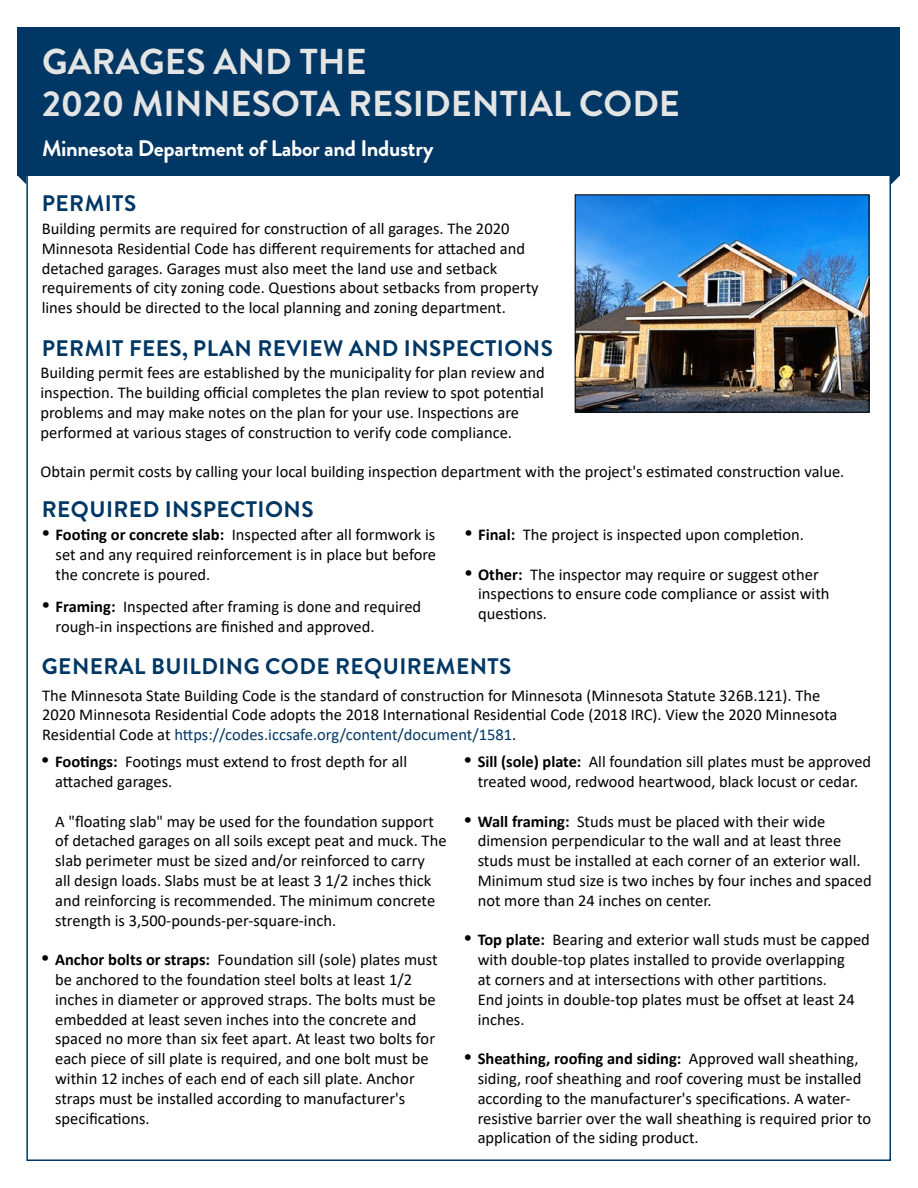
<style>
.page{position:relative;width:918px;height:1188px;background:#fff}
.page>*{position:absolute;margin:0;border:0;box-sizing:border-box;transform-origin:0 0}
.Headline{font:700 36px/42px "Brandon Grotesque";color:#e3e4e3}
.t1{font:700 22.5px "Brandon Grotesque";letter-spacing:.02em;color:#003764}
.t2{font:700 22.5px "Brandon Grotesque";letter-spacing:-.015em;color:#fff}
.t3{font:16.5px/19.8px "Calibri";color:#000}
.s1{font-family:"Myriad Pro";font-size:27px}
.s2{font-weight:700}
.s3{color:#003764}
</style>
<div class="page">
<div style="left:17px;top:27px;width:883px;height:149px;background:#003764"></div>
<svg style="left:891px;top:176px;width:9px;height:8px"></svg>
<svg style="left:18px;top:176px;width:8px;height:8px"></svg>
<img style="left:577px;top:196px;width:290px;height:215px">
<div style="left:575px;top:194px;width:294px;height:219px;border:1px solid #000"></div>
<h1 class="Headline" style="left:42px;top:42px;width:640px">GARAGES AND THE<br>2020 MINNESOTA RESIDENTIAL CODE</h1>
<h2 class="t2" style="left:42px;top:133px;width:393px">Minnesota Department of Labor and Industry</h2>
<h2 class="t1" style="left:42px;top:187px;width:96px">PERMITS</h2>
<p class="t3" style="left:42px;top:218px;width:498px">Building permits are required for construction of all garages. The 2020<br>Minnesota Residential Code has different requirements for attached and detached garages. Garages must also meet the land use and setback requirements of city zoning code. Questions about setbacks from property lines should be directed to the local planning and zoning department.</p>
<h2 class="t1" style="left:42px;top:332px;width:513px">PERMIT FEES, PLAN REVIEW AND INSPECTIONS</h2>
<p class="t3" style="left:40px;top:363px;width:506px">Building permit fees are established by the municipality for plan review and inspection. The building official completes the plan review to spot potential problems and may make notes on the plan for your use. Inspections are performed at various stages of construction to verify code compliance.</p>
<p class="t3" style="left:40px;top:462px;width:805px">Obtain permit costs by calling your local building inspection department with the project's estimated construction value.</p>
<h2 class="t1" style="left:42px;top:493px;width:273px">REQUIRED INSPECTIONS</h2>
<p class="t3" style="left:56px;top:524px;width:382px;text-align:justify;text-indent:-14px"><span class="s1">•</span> <span class="s2">Footing or concrete slab:</span> Inspected after all formwork is set and any required reinforcement is in place but before the concrete is poured.</p>
<p class="t3" style="left:56px;top:596px;width:367px;text-indent:-14px"><span class="s1">•</span> <span class="s2">Framing:</span> Inspected after framing is done and required rough-in inspections are finished and approved.</p>
<p class="t3" style="left:465px;top:524px;width:341px"><span class="s1">•</span> <span class="s2">Final:</span> The project is inspected upon completion.</p>
<p class="t3" style="left:478px;top:564px;width:353px;text-indent:-14px"><span class="s1">•</span> <span class="s2">Other:</span> The inspector may require or suggest other inspections to ensure code compliance or assist with questions.</p>
<h2 class="t1" style="left:42px;top:651px;width:471px">GENERAL BUILDING CODE REQUIREMENTS</h2>
<p class="t3" style="left:42px;top:685px;width:797px">The Minnesota State Building Code is the standard of construction for Minnesota (Minnesota Statute 326B.121). The<br>2020 Minnesota Residential Code adopts the 2018 International Residential Code (2018 IRC). View the 2020 Minnesota<br>Residential Code at <span class="s3">https://codes.iccsafe.org/content/document/1581</span>.</p>
<p class="t3" style="left:55px;top:751px;width:354px;text-indent:-13px"><span class="s1">•</span> <span class="s2">Footings:</span> Footings must extend to frost depth for all attached garages.</p>
<p class="t3" style="left:55px;top:811px;width:393px">A "floating slab" may be used for the foundation support of detached garages on all soils except peat and muck. The slab perimeter must be sized and/or reinforced to carry<br>all design loads. Slabs must be at least 3 1/2 inches thick and reinforcing is recommended. The minimum concrete strength is 3,500-pounds-per-square-inch.</p>
<p class="t3" style="left:55px;top:949px;width:384px;text-indent:-13px"><span class="s1">•</span> <span class="s2">Anchor bolts or straps:</span> Foundation sill (sole) plates must be anchored to the foundation steel bolts at least 1/2 inches in diameter or approved straps. The bolts must be embedded at least seven inches into the concrete and spaced no more than six feet apart. At least two bolts for each piece of sill plate is required, and one bolt must be within 12 inches of each end of each sill plate. Anchor straps must be installed according to manufacturer's specifications.</p>
<p class="t3" style="left:464px;top:751px;width:408px;text-align:center"><span class="s1">•</span> <span class="s2">Sill (sole) plate:</span> All foundation sill plates must be approved treated wood, redwood heartwood, black locust or cedar.</p>
<p class="t3" style="left:478px;top:811px;width:396px;text-indent:-14px"><span class="s1">•</span> <span class="s2">Wall framing:</span> Studs must be placed with their wide dimension perpendicular to the wall and at least three studs must be installed at each corner of an exterior wall.<br>Minimum stud size is two inches by four inches and spaced not more than 24 inches on center.</p>
<p class="t3" style="left:478px;top:930px;width:394px;text-indent:-14px"><span class="s1">•</span> <span class="s2">Top plate:</span> Bearing and exterior wall studs must be capped with double-top plates installed to provide overlapping<br>at corners and at intersections with other partitions.<br>End joints in double-top plates must be offset at least 24 inches.</p>
<p class="t3" style="left:478px;top:1048px;width:395px;text-indent:-14px"><span class="s1">•</span> <span class="s2">Sheathing, roofing and siding:</span> Approved wall sheathing, siding, roof sheathing and roof covering must be installed according to the manufacturer's specifications. A water&shy;resistive barrier over the wall sheathing is required prior to application of the siding product.</p>
</div>
